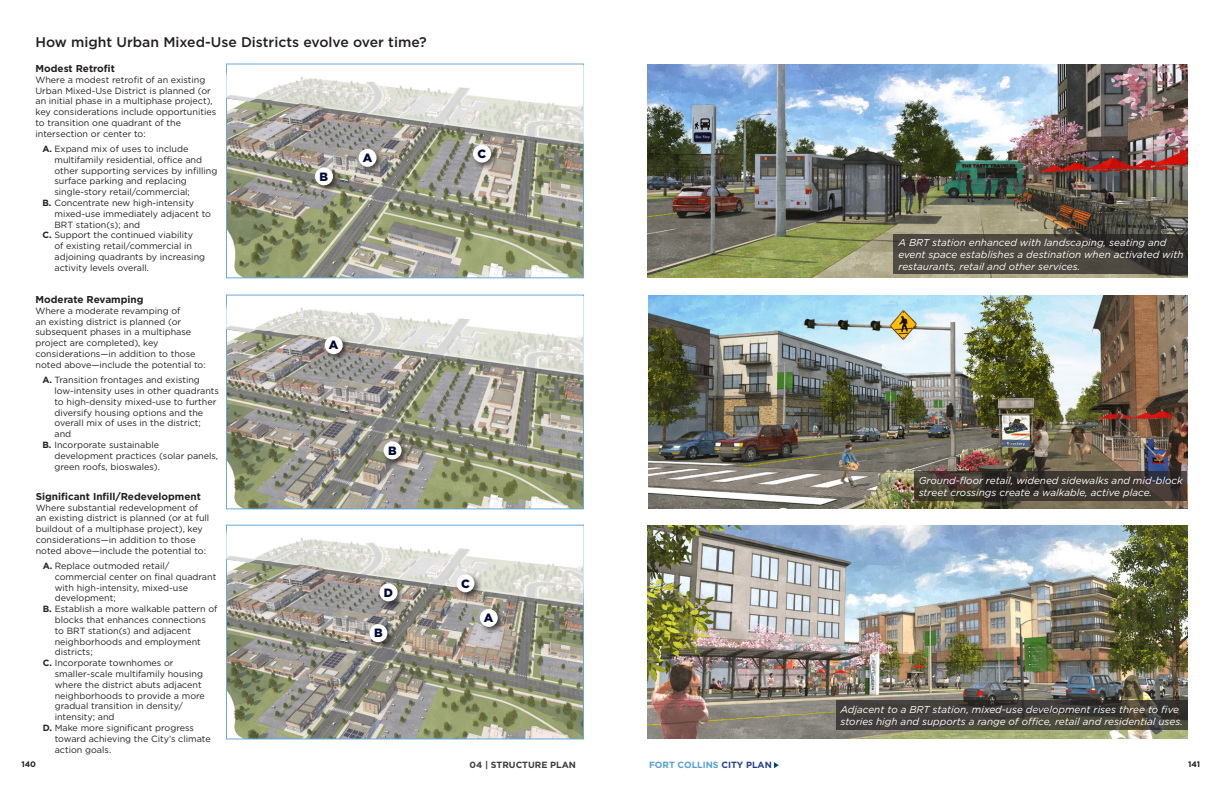
<style>
.page{position:relative;width:1224px;height:792px;background:#fff}
.page>*{position:absolute;margin:0;border:0;box-sizing:border-box;transform-origin:0 0}
.Header_C{font:500 14px "Gotham";color:#231f20}
.t1{font:900 12px "Gotham";color:#000a35}
.Photo_Caption_Text{font:italic 10px/12px "Gotham";color:#fff}
.Place_Type_Sub_Heade{font:700 10px "Gotham";color:#231f20}
.Place_Type_Body_Text{font:9px/10.8px "Gotham";color:#231f20}
.t2{font:700 9px "Gotham";color:#56a0d5}
.t3{font:700 9px "Gotham";color:#3e3e3f}
.t4{font:700 8px "Gotham";letter-spacing:-.015em;color:#231f20}
.s1{font-weight:700}
.s2{color:#253f8e}
</style>
<div class="page">
<svg style="left:774px;top:762px;width:5px;height:6px"></svg>
<img style="left:228px;top:605px;width:354px;height:132px">
<div style="left:226px;top:525px;width:358px;height:214px;border:1px solid #56a0d5"></div>
<img style="left:228px;top:375px;width:354px;height:132px">
<div style="left:226px;top:295px;width:358px;height:214px;border:1px solid #56a0d5"></div>
<img style="left:228px;top:144px;width:354px;height:132px">
<div style="left:226px;top:64px;width:358px;height:214px;border:1px solid #56a0d5"></div>
<svg style="left:226px;top:65px;width:358px;height:79px"></svg>
<svg style="left:226px;top:296px;width:358px;height:79px"></svg>
<svg style="left:226px;top:526px;width:358px;height:79px"></svg>
<img style="left:648px;top:64px;width:540px;height:214px">
<img style="left:648px;top:295px;width:540px;height:214px">
<img style="left:648px;top:525px;width:540px;height:214px">
<div style="left:378px;top:581px;width:28px;height:29px;background:#231f20;opacity:.75"></div>
<div style="left:380px;top:583px;width:18px;height:18px;background:#fff;border-radius:50%"></div>
<div style="left:357px;top:147px;width:28px;height:28px;background:#231f20;opacity:.75"></div>
<div style="left:359px;top:149px;width:18px;height:18px;background:#fff;border-radius:50%"></div>
<div style="left:313px;top:165px;width:28px;height:29px;background:#231f20;opacity:.75"></div>
<div style="left:315px;top:167px;width:18px;height:18px;background:#fff;border-radius:50%"></div>
<div style="left:471px;top:142px;width:28px;height:29px;background:#231f20;opacity:.75"></div>
<div style="left:473px;top:145px;width:18px;height:18px;background:#fff;border-radius:50%"></div>
<div style="left:323px;top:334px;width:28px;height:28px;background:#231f20;opacity:.75"></div>
<div style="left:325px;top:336px;width:18px;height:18px;background:#fff;border-radius:50%"></div>
<div style="left:382px;top:439px;width:28px;height:29px;background:#231f20;opacity:.75"></div>
<div style="left:384px;top:441px;width:18px;height:18px;background:#fff;border-radius:50%"></div>
<div style="left:478px;top:607px;width:28px;height:28px;background:#231f20;opacity:.75"></div>
<div style="left:480px;top:609px;width:18px;height:18px;background:#fff;border-radius:50%"></div>
<div style="left:367px;top:622px;width:29px;height:28px;background:#231f20;opacity:.75"></div>
<div style="left:369px;top:624px;width:18px;height:18px;background:#fff;border-radius:50%"></div>
<div style="left:454px;top:572px;width:29px;height:29px;background:#231f20;opacity:.75"></div>
<div style="left:456px;top:574px;width:18px;height:18px;background:#fff;border-radius:50%"></div>
<svg style="left:894px;top:234px;width:294px;height:40px;background:#46413b"></svg>
<svg style="left:836px;top:701px;width:351px;height:29px;background:#423f38"></svg>
<svg style="left:914px;top:472px;width:273px;height:29px;background:#3b352e"></svg>
<p class="Header_C" style="left:35px;top:33px;width:393px">How might Urban Mixed-Use Districts evolve over time?</p>
<p class="Place_Type_Sub_Heade" style="left:35px;top:62px;width:81px">Modest Retrofit</p>
<p class="Place_Type_Body_Text" style="left:35px;top:74px;width:182px">Where a modest retrofit of an existing Urban Mixed-Use District is planned (or an initial phase in a multiphase project), key considerations include opportunities to transition one quadrant of the intersection or center to:</p>
<p class="Place_Type_Body_Text" style="left:54px;top:143px;width:164px;text-indent:-12px"><span class="s1">A.</span> Expand mix of uses to include multifamily residential, office and other supporting services by infilling surface parking and replacing single-story retail/commercial;</p>
<p class="Place_Type_Body_Text" style="left:54px;top:197px;width:158px;text-indent:-12px"><span class="s1">B.</span> Concentrate new high-intensity mixed-use immediately adjacent to<br>BRT station(s); and</p>
<p class="Place_Type_Body_Text" style="left:54px;top:230px;width:152px;text-indent:-12px"><span class="s1">C.</span> Support the continued viability<br>of existing retail/commercial in adjoining quadrants by increasing activity levels overall.</p>
<p class="Place_Type_Sub_Heade" style="left:35px;top:293px;width:110px">Moderate Revamping</p>
<p class="Place_Type_Body_Text" style="left:35px;top:305px;width:172px">Where a moderate revamping of<br>an existing district is planned (or subsequent phases in a multiphase project are completed), key considerations—in addition to those noted above—include the potential to:</p>
<p class="Place_Type_Body_Text" style="left:54px;top:374px;width:166px;text-indent:-12px"><span class="s1">A.</span> Transition frontages and existing low-intensity uses in other quadrants to high-density mixed-use to further diversify housing options and the overall mix of uses in the district; and</p>
<p class="Place_Type_Body_Text" style="left:54px;top:439px;width:165px;text-indent:-12px"><span class="s1">B.</span> Incorporate sustainable development practices (solar panels, green roofs, bioswales).</p>
<p class="Place_Type_Sub_Heade" style="left:36px;top:490px;width:167px">Significant Infill/Redevelopment</p>
<p class="Place_Type_Body_Text" style="left:36px;top:502px;width:175px">Where substantial redevelopment of an existing district is planned (or at full buildout of a multiphase project), key considerations—in addition to those noted above—include the potential to:</p>
<p class="Place_Type_Body_Text" style="left:55px;top:560px;width:163px;text-indent:-12px"><span class="s1">A.</span> Replace outmoded retail/ commercial center on final quadrant with high-intensity, mixed-use development;</p>
<p class="Place_Type_Body_Text" style="left:55px;top:603px;width:164px;text-indent:-12px"><span class="s1">B.</span> Establish a more walkable pattern of blocks that enhances connections<br>to BRT station(s) and adjacent neighborhoods and employment districts;</p>
<p class="Place_Type_Body_Text" style="left:55px;top:657px;width:152px;text-indent:-12px"><span class="s1">C.</span> Incorporate townhomes or smaller-scale multifamily housing where the district abuts adjacent neighborhoods to provide a more gradual transition in density/ intensity; and</p>
<p class="Place_Type_Body_Text" style="left:55px;top:722px;width:157px;text-indent:-12px"><span class="s1">D.</span> Make more significant progress toward achieving the City’s climate action goals.</p>
<h2 class="t1" style="left:320px;top:168px;width:10px">B</h2>
<h2 class="t1" style="left:363px;top:150px;width:11px">A</h2>
<h2 class="t1" style="left:329px;top:337px;width:11px">A</h2>
<h2 class="t1" style="left:388px;top:442px;width:10px">B</h2>
<h2 class="t1" style="left:384px;top:584px;width:11px">D</h2>
<h2 class="t1" style="left:374px;top:625px;width:10px">B</h2>
<h2 class="t1" style="left:478px;top:145px;width:10px">C</h2>
<h2 class="t1" style="left:461px;top:575px;width:10px">C</h2>
<h2 class="t1" style="left:484px;top:610px;width:11px">A</h2>
<p class="Photo_Caption_Text" style="left:898px;top:236px;width:287px">A BRT station enhanced with landscaping, seating and event space establishes a destination when activated with</p>
<p class="Photo_Caption_Text" style="left:898px;top:260px;width:183px">restaurants, retail and other services.</p>
<p class="Photo_Caption_Text" style="left:919px;top:474px;width:265px">Ground-floor retail, widened sidewalks and mid-block street crossings create a walkable, active place.</p>
<p class="Photo_Caption_Text" style="left:841px;top:703px;width:344px">Adjacent to a BRT station, mixed-use development rises three to five stories high and supports a range of office, retail and residential uses.</p>
<p class="t4" style="left:21px;top:759px;width:16px">140</p>
<p class="t3" style="left:470px;top:759px;width:108px">04 | STRUCTURE PLAN</p>
<p class="t2" style="left:649px;top:759px;width:124px">FORT COLLINS <span class="s2">CITY PLAN</span></p>
<p class="t4" style="left:1188px;top:759px;width:14px">141</p>
</div>
